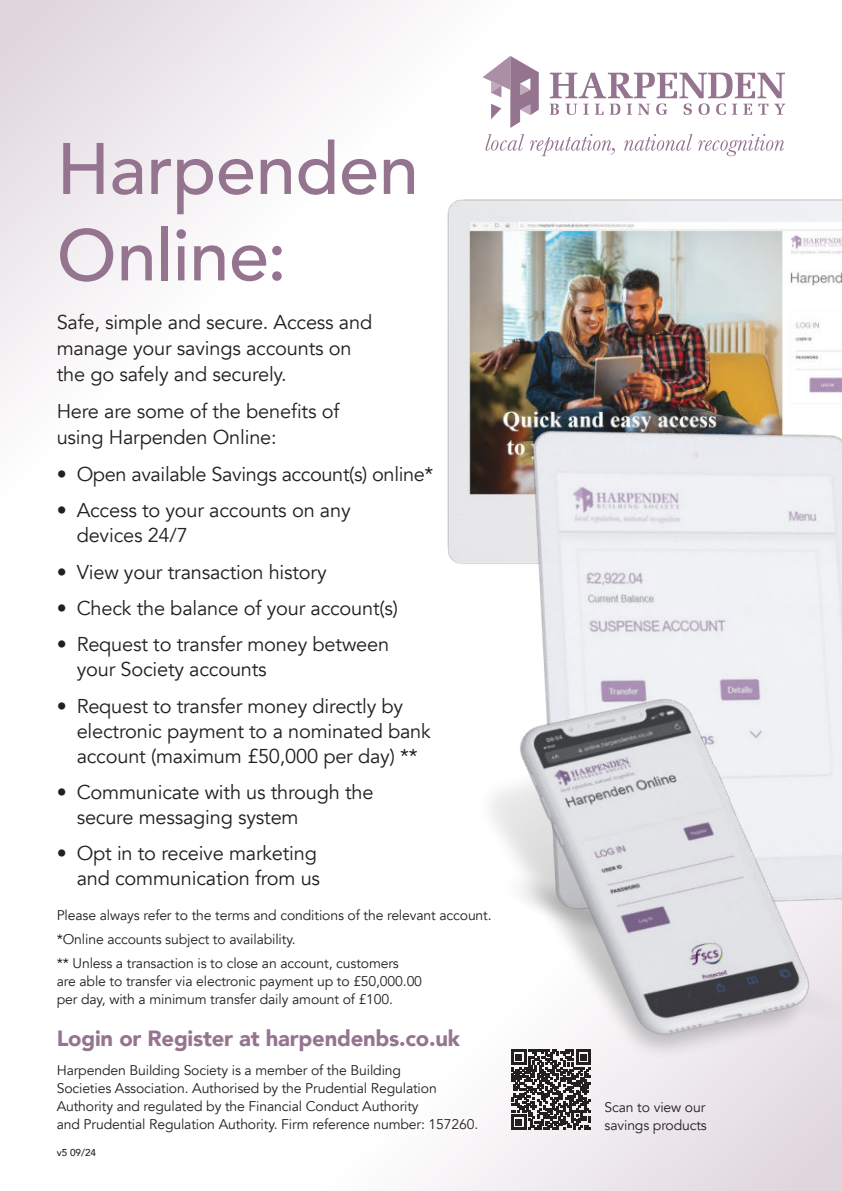
<style>
.page{position:relative;width:842px;height:1191px;background:#fff}
.page>*{position:absolute;margin:0;border:0;box-sizing:border-box;transform-origin:0 0}
.t1{font:500 72px/86.4px "Avenir";letter-spacing:-.005em;color:#957490}
.t2{font:900 22px "Avenir";letter-spacing:-.01em;color:#957490}
.t3{font:20px/25px "Avenir";letter-spacing:-.01em;color:#231f20}
.t4{font:14px/18px "Avenir";letter-spacing:-.01em;color:#231f20}
.t5{font:500 10px "Avenir";color:#231f20}
</style>
<div class="page">
<svg style="left:0;top:0;width:550px;height:395px"></svg>
<svg style="left:436px;top:1096px;width:406px;height:95px;fill:#ece6eb"></svg>
<img style="left:439px;top:133px;width:403px;height:431px">
<img style="left:465px;top:416px;width:377px;height:237px">
<img style="left:491px;top:653px;width:351px;height:443px">
<svg style="left:485px;top:134px;width:39px;height:17px"></svg>
<svg style="left:530px;top:134px;width:85px;height:22px"></svg>
<svg style="left:624px;top:134px;width:68px;height:17px"></svg>
<svg style="left:698px;top:134px;width:86px;height:22px"></svg>
<svg style="left:550px;top:72px;width:235px;height:43px"></svg>
<svg style="left:482px;top:56px;width:57px;height:72px"></svg>
<svg style="left:511px;top:1049px;width:80px;height:80px"></svg>
<h1 class="t1" style="left:57px;top:134px;width:364px">Harpenden<br>Online:</h1>
<p class="t3" style="left:57px;top:311px;width:317px;line-height:26px">Safe, simple and secure. Access and manage your savings accounts on the go safely and securely.</p>
<p class="t3" style="left:57px;top:399px;width:284px;line-height:26px">Here are some of the benefits of using Harpenden Online:</p>
<p class="t3" style="left:57px;top:463px;width:378px">• Open available Savings account(s) online*</p>
<p class="t3" style="left:77px;top:500px;width:275px;text-indent:-20px">• Access to your accounts on any devices 24/7</p>
<p class="t3" style="left:57px;top:561px;width:271px">• View your transaction history</p>
<p class="t3" style="left:57px;top:597px;width:343px">• Check the balance of your account(s)</p>
<p class="t3" style="left:77px;top:634px;width:314px;text-indent:-20px">• Request to transfer money between your Society accounts</p>
<p class="t3" style="left:77px;top:695px;width:356px;text-indent:-20px">• Request to transfer money directly by electronic payment to a nominated bank account (maximum £50,000 per day) **</p>
<p class="t3" style="left:77px;top:781px;width:298px;text-indent:-20px">• Communicate with us through the secure messaging system</p>
<p class="t3" style="left:57px;top:843px;width:265px;text-align:right">• Opt in to receive marketing and communication from us</p>
<p class="t4" style="left:57px;top:905px;width:436px;line-height:23.6px">Please always refer to the terms and conditions of the relevant account. *Online accounts subject to availability.<br>** Unless a transaction is to close an account, customers</p>
<p class="t4" style="left:57px;top:973px;width:367px">are able to transfer via electronic payment up to £50,000.00 per day, with a minimum transfer daily amount of £100.</p>
<p class="t2" style="left:57px;top:1029px;width:405px">Login or Register at harpendenbs.co.uk</p>
<p class="t4" style="left:57px;top:1062px;width:423px">Harpenden Building Society is a member of the Building<br>Societies Association. Authorised by the Prudential Regulation Authority and regulated by the Financial Conduct Authority<br>and Prudential Regulation Authority. Firm reference number: 157260.</p>
<p class="t5" style="left:57px;top:1148px;width:41px">v5 09/24</p>
<p class="t4" style="left:604px;top:1100px;width:104px">Scan to view our savings products</p>
</div>
